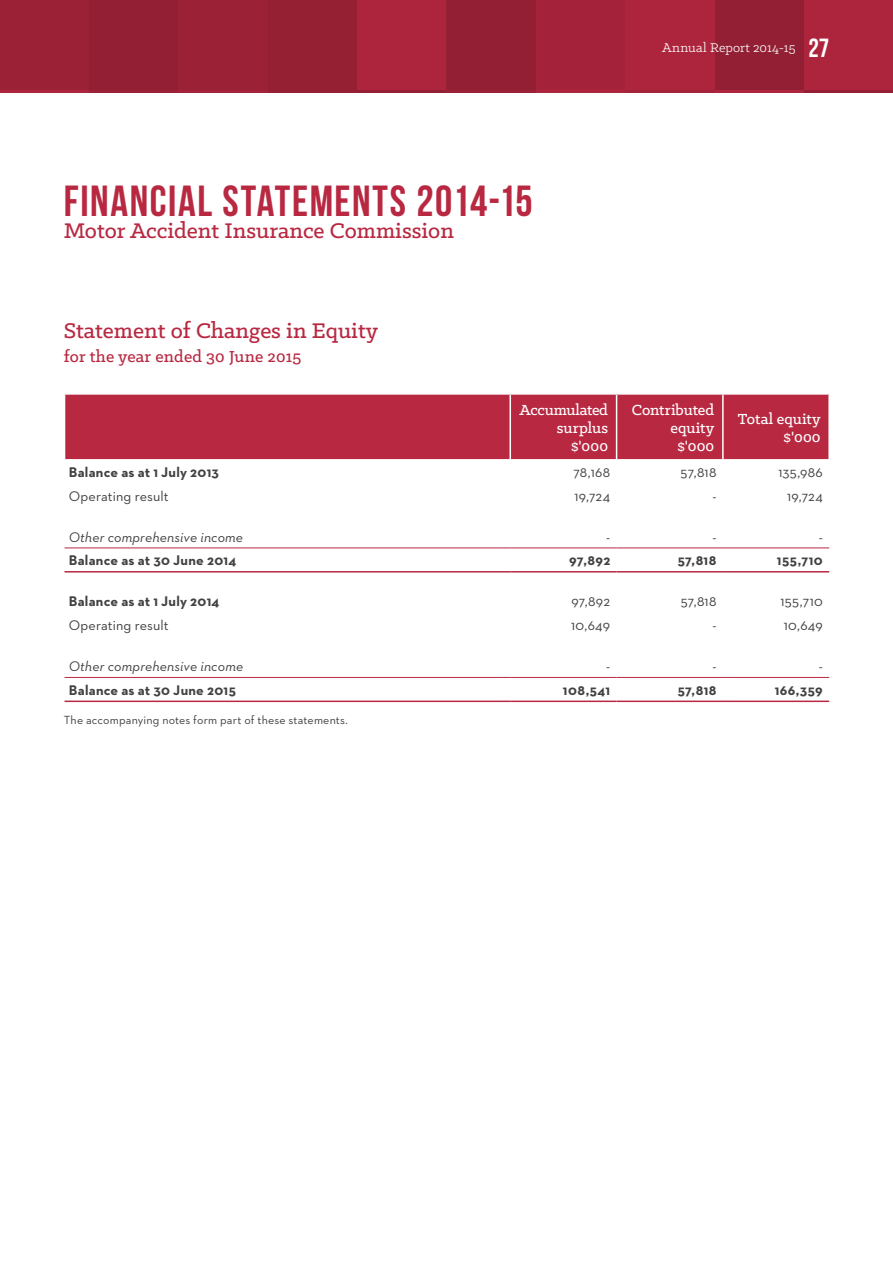
<style>
.page{position:relative;width:893px;height:1263px;background:#fff}
.page>*{position:absolute;margin:0;border:0;box-sizing:border-box;transform-origin:0 0}
.t1{font:43.5px "Bebas Neue";letter-spacing:.035em;color:#b82841}
.t2{font:500 24px "Klinic Slab";color:#b82841}
.t3{font:500 18px "Klinic Slab";letter-spacing:.01em;color:#b82841}
.t4{font:500 16.5px/18px "Klinic Slab";color:#fff;text-align:right}
.t5{font:700 14.25px "Neutraface 2 Text";letter-spacing:.02em;color:#414142}
.t6{font:14.25px "Neutraface 2 Text";letter-spacing:.01em;color:#414142}
.t7{font:italic 14.25px "Neutraface 2 Text";letter-spacing:.01em;color:#414142}
.t8{font:14.25px "Klinic Slab";letter-spacing:.015em;color:#fff}
.t9{font:12px "Neutraface 2 Text";letter-spacing:.015em;color:#414142}
.s1{font-family:"Bebas Neue";font-size:26.25px}
</style>
<div class="page">
<div style="left:65px;top:395px;width:763px;height:64px;background:#b82841"></div>
<svg style="left:65px;top:459px;width:764px;height:218px"></svg>
<hr style="left:509px;top:395px;width:2px;height:64px;background:#fff">
<hr style="left:616px;top:395px;width:1px;height:64px;background:#fff">
<hr style="left:722px;top:395px;width:2px;height:64px;background:#fff">
<hr style="left:65px;top:547px;width:445px;height:1px;background:#b82841">
<hr style="left:510px;top:547px;width:107px;height:1px;background:#b82841">
<hr style="left:617px;top:547px;width:106px;height:1px;background:#b82841">
<hr style="left:723px;top:547px;width:106px;height:1px;background:#b82841">
<hr style="left:65px;top:571px;width:445px;height:1px;background:#b82841">
<hr style="left:510px;top:571px;width:107px;height:1px;background:#b82841">
<hr style="left:617px;top:571px;width:106px;height:1px;background:#b82841">
<hr style="left:723px;top:571px;width:106px;height:1px;background:#b82841">
<hr style="left:65px;top:677px;width:445px;height:1px;background:#b82841">
<hr style="left:510px;top:677px;width:107px;height:1px;background:#b82841">
<hr style="left:617px;top:677px;width:106px;height:1px;background:#b82841">
<hr style="left:723px;top:677px;width:106px;height:1px;background:#b82841">
<hr style="left:65px;top:700px;width:445px;height:2px;background:#b82841">
<hr style="left:510px;top:700px;width:107px;height:2px;background:#b82841">
<hr style="left:617px;top:700px;width:106px;height:2px;background:#b82841">
<hr style="left:723px;top:700px;width:106px;height:2px;background:#b82841">
<hr style="left:0;top:90px;width:89px;height:2px;background:#cecfd1">
<hr style="left:89px;top:90px;width:90px;height:2px;background:#7c7d80">
<hr style="left:179px;top:90px;width:89px;height:2px;background:#a3a5a8">
<hr style="left:268px;top:90px;width:89px;height:2px;background:#5d5e60">
<hr style="left:357px;top:90px;width:90px;height:2px;background:#555658">
<hr style="left:447px;top:90px;width:89px;height:2px;background:#7c7d80">
<hr style="left:536px;top:90px;width:89px;height:2px;background:#cecfd1">
<hr style="left:625px;top:90px;width:90px;height:2px;background:#a3a5a8">
<hr style="left:715px;top:90px;width:89px;height:2px;background:#cecfd1">
<hr style="left:804px;top:90px;width:89px;height:2px;background:#555658">
<div style="left:0;top:0;width:89px;height:90px;background:#9b2137"></div>
<div style="left:89px;top:0;width:90px;height:90px;background:#931f34"></div>
<div style="left:179px;top:0;width:89px;height:90px;background:#9b2137"></div>
<div style="left:268px;top:0;width:89px;height:90px;background:#952034"></div>
<div style="left:357px;top:0;width:90px;height:90px;background:#ad253d"></div>
<div style="left:447px;top:0;width:89px;height:90px;background:#931f34"></div>
<div style="left:536px;top:0;width:89px;height:90px;background:#a4233a"></div>
<div style="left:625px;top:0;width:90px;height:90px;background:#ad253d"></div>
<div style="left:715px;top:0;width:89px;height:90px;background:#931f34"></div>
<div style="left:804px;top:0;width:89px;height:90px;background:#ad253d"></div>
<hr style="left:0;top:0;width:1px;height:90px;background:#7c7d80">
<h1 class="t1" style="left:64px;top:177px;width:471px">FINANCIAL STATEMENTS 2014-15</h1>
<h2 class="t2" style="left:64px;top:215px;width:392px">Motor Accident Insurance Commission</h2>
<h2 class="t2" style="left:64px;top:315px;width:316px">Statement of Changes in Equity</h2>
<p class="t3" style="left:64px;top:344px;width:239px">for the year ended 30 June 2015</p>
<p class="t8" style="left:662px;top:39px;width:169px">Annual Report 2014-15 <span class="s1">27</span></p>
<p class="t4" style="left:519px;top:400px;width:90px">Accumulated surplus $'000</p>
<p class="t4" style="left:632px;top:400px;width:84px">Contributed equity $'000</p>
<p class="t4" style="left:738px;top:409px;width:84px">Total equity $'000</p>
<p class="t5" style="left:69px;top:463px;width:152px">Balance as at 1 July 2013</p>
<p class="t6" style="left:573px;top:463px;width:38px">78,168</p>
<p class="t6" style="left:681px;top:463px;width:37px">57,818</p>
<p class="t6" style="left:778px;top:463px;width:46px">135,986</p>
<p class="t6" style="left:69px;top:487px;width:101px">Operating result</p>
<p class="t6" style="left:575px;top:487px;width:37px">19,724</p>
<p class="t6" style="left:712px;top:487px;width:6px">-</p>
<p class="t6" style="left:787px;top:487px;width:37px">19,724</p>
<p class="t7" style="left:69px;top:528px;width:176px">Other comprehensive income</p>
<p class="t6" style="left:606px;top:528px;width:6px">-</p>
<p class="t6" style="left:712px;top:528px;width:6px">-</p>
<p class="t6" style="left:819px;top:528px;width:6px">-</p>
<p class="t5" style="left:69px;top:551px;width:169px">Balance as at 30 June 2014</p>
<p class="t5" style="left:569px;top:551px;width:43px">97,892</p>
<p class="t5" style="left:678px;top:551px;width:40px">57,818</p>
<p class="t5" style="left:777px;top:551px;width:47px">155,710</p>
<p class="t5" style="left:69px;top:592px;width:152px">Balance as at 1 July 2014</p>
<p class="t6" style="left:571px;top:593px;width:40px">97,892</p>
<p class="t6" style="left:681px;top:593px;width:37px">57,818</p>
<p class="t6" style="left:780px;top:593px;width:44px">155,710</p>
<p class="t6" style="left:69px;top:616px;width:101px">Operating result</p>
<p class="t6" style="left:571px;top:616px;width:41px">10,649</p>
<p class="t6" style="left:712px;top:616px;width:6px">-</p>
<p class="t6" style="left:784px;top:616px;width:41px">10,649</p>
<p class="t7" style="left:69px;top:657px;width:176px">Other comprehensive income</p>
<p class="t6" style="left:606px;top:657px;width:6px">-</p>
<p class="t6" style="left:712px;top:657px;width:6px">-</p>
<p class="t6" style="left:819px;top:657px;width:6px">-</p>
<p class="t5" style="left:69px;top:681px;width:169px">Balance as at 30 June 2015</p>
<p class="t5" style="left:563px;top:681px;width:49px">108,541</p>
<p class="t5" style="left:678px;top:681px;width:40px">57,818</p>
<p class="t5" style="left:775px;top:681px;width:50px">166,359</p>
<p class="t9" style="left:64px;top:712px;width:286px">The accompanying notes form part of these statements.</p>
</div>
